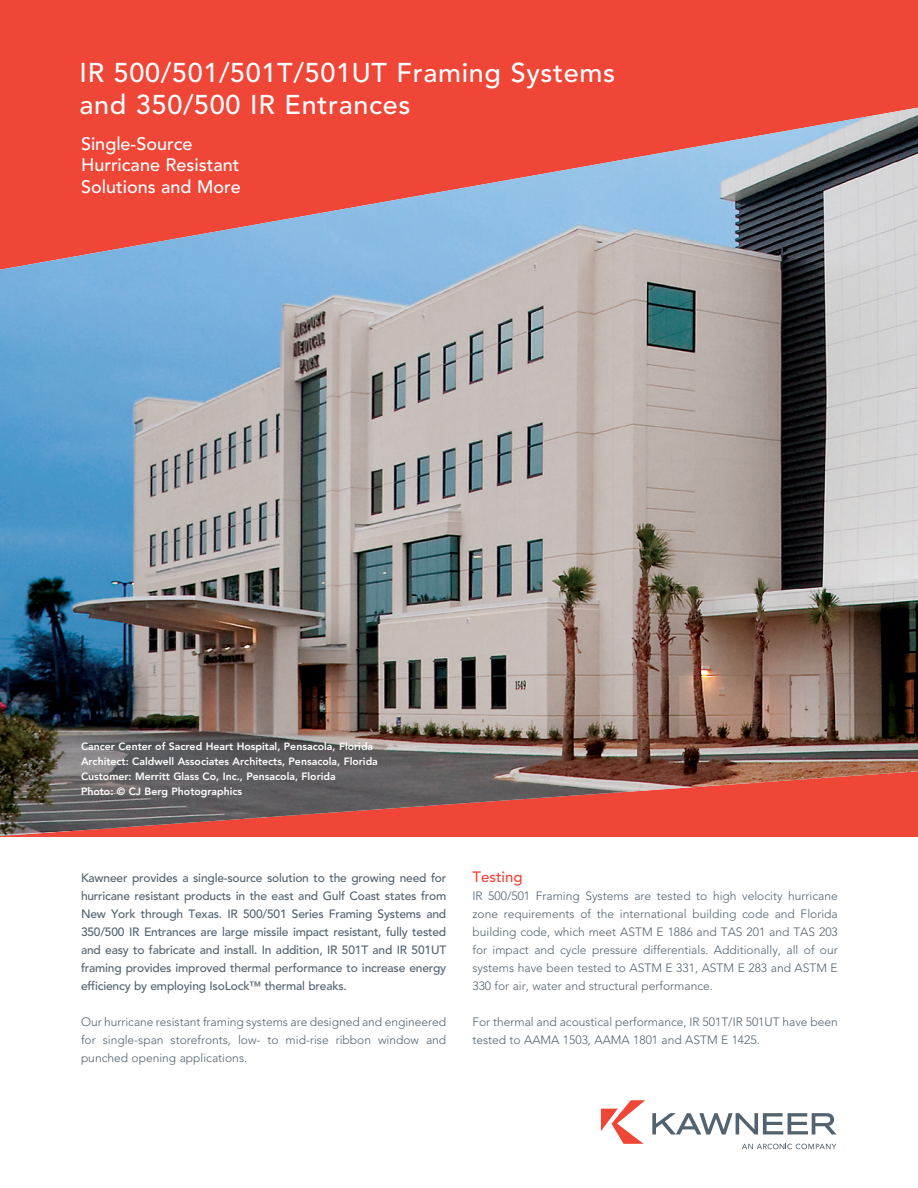
<style>
.page{position:relative;width:918px;height:1188px;background:#fff}
.page>*{position:absolute;margin:0;border:0;box-sizing:border-box;transform-origin:0 0}
.t1{font:500 27px/32.4px "Avenir";letter-spacing:.025em;color:#fff}
.t2{font:500 18px "Avenir";color:#fff}
.body{font:500 15px "Avenir";color:#ef4637}
.body-2{font:300 12px/18px "Avenir";color:#52626f;text-align:justify}
.body-3{font:500 12px/18px "Avenir";letter-spacing:-.015em;color:#52626f;text-align:justify}
.photo_caption{font:800 10.5px "Avenir";color:#fff}
</style>
<div class="page">
<div style="left:0;top:0;width:918px;height:837px;background:#ef4637"></div>
<svg style="left:601px;top:1100px;width:44px;height:44px"></svg>
<svg style="left:652px;top:1113px;width:184px;height:21px"></svg>
<svg style="left:742px;top:1144px;width:94px;height:5px"></svg>
<img style="left:0;top:108px;width:918px;height:728px">
<p class="t1" style="left:80px;top:57px;width:537px">IR 500/501/501T/501UT Framing Systems and 350/500 IR Entrances</p>
<p class="t2" style="left:81px;top:133px;width:113px">Single-Source</p>
<p class="t2" style="left:81px;top:155px;width:160px">Hurricane Resistant</p>
<p class="t2" style="left:81px;top:176px;width:161px">Solutions and More</p>
<p class="photo_caption" style="left:81px;top:740px;width:294px">Cancer Center of Sacred Heart Hospital, Pensacola, Florida</p>
<p class="photo_caption" style="left:81px;top:755px;width:298px">Architect: Caldwell Associates Architects, Pensacola, Florida</p>
<p class="photo_caption" style="left:81px;top:770px;width:256px">Customer: Merritt Glass Co, Inc., Pensacola, Florida</p>
<p class="photo_caption" style="left:81px;top:785px;width:163px">Photo: © CJ Berg Photographics</p>
<p class="body-3" style="left:81px;top:869px;width:367px">Kawneer provides a single-source solution to the growing need for hurricane resistant products in the east and Gulf Coast states from New York through Texas. IR 500/501 Series Framing Systems and 350/500 IR Entrances are large missile impact resistant, fully tested and easy to fabricate and install. In addition, IR 501T and IR 501UT framing provides improved thermal performance to increase energy efficiency by employing IsoLock™ thermal breaks.</p>
<p class="body-2" style="left:81px;top:1013px;width:367px">Our hurricane resistant framing systems are designed and engineered for single-span storefronts, low- to mid-rise ribbon window and punched opening applications.</p>
<p class="body" style="left:472px;top:868px;width:52px">Testing</p>
<p class="body-2" style="left:472px;top:887px;width:367px">IR 500/501 Framing Systems are tested to high velocity hurricane zone requirements of the international building code and Florida building code, which meet ASTM E 1886 and TAS 201 and TAS 203 for impact and cycle pressure differentials. Additionally, all of our systems have been tested to ASTM E 331, ASTM E 283 and ASTM E 330 for air, water and structural performance.</p>
<p class="body-2" style="left:472px;top:1013px;width:367px">For thermal and acoustical performance, IR 501T/IR 501UT have been tested to AAMA 1503, AAMA 1801 and ASTM E 1425.</p>
</div>
